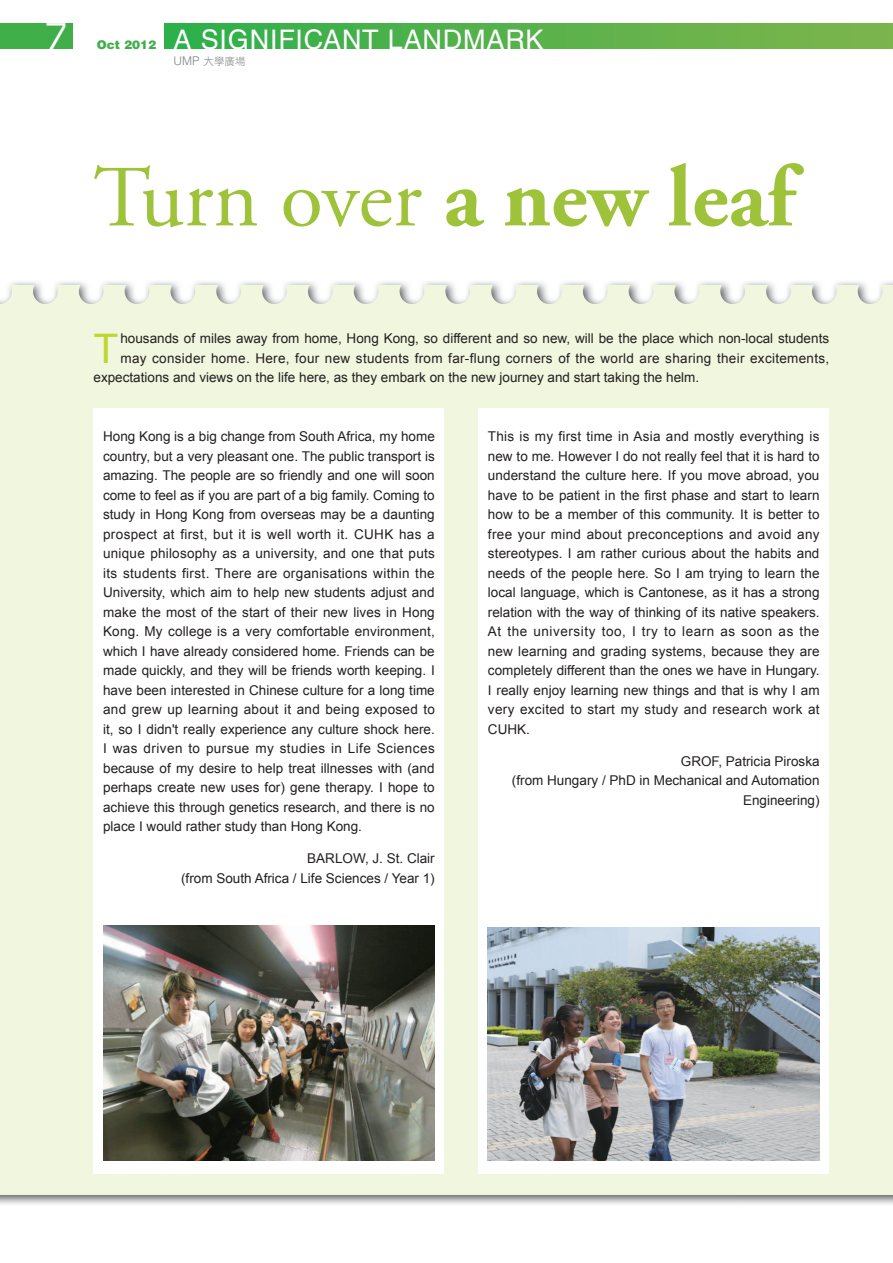
<style>
.page{position:relative;width:893px;height:1263px;background:#fff}
.page>*{position:absolute;margin:0;border:0;box-sizing:border-box;transform-origin:0 0}
.t1{font:87px "Adobe Garamond Pro";letter-spacing:-.005em;color:#9ec33a}
.t2{font:40.8px "Arial";color:#bed630}
.t3{font:34.5px "Eurostile";color:#fff}
.t4{font:27px "Helvetica LT Std";letter-spacing:.03em;color:#fff}
.t5{font:13.5px/19.5px "Arial";color:#231f20;text-align:justify}
.t6{font:13.5px "Arial";letter-spacing:.025em;color:#231f20}
.t7{font:900 12px "Helvetica LT Std";color:#40ae49}
.t8{font:10.5px "DF Hei HK W3";color:#808285}
.s1{font-family:"Helvetica LT Std";font-weight:300;font-size:12px}
.s2{font-weight:700}
</style>
<div class="page">
<div style="left:0;top:285px;width:893px;height:910px;background:#f1f6df"></div>
<div style="left:94px;top:408px;width:350px;height:766px;background:#fff"></div>
<div style="left:165px;top:23px;width:728px;height:26px;background:linear-gradient(to right,#2eb04b,#80b44c)"></div>
<div style="left:0;top:23px;width:72px;height:26px;background:#40ae49"></div>
<div style="left:478px;top:408px;width:351px;height:766px;background:#fff"></div>
<img style="left:103px;top:926px;width:332px;height:235px">
<img style="left:488px;top:927px;width:331px;height:234px">
<h3 class="t3" style="left:45px;top:16px;width:25px">7</h3>
<p class="t7" style="left:97px;top:37px;width:61px">Oct 2012</p>
<h3 class="t4" style="left:174px;top:24px;width:371px">A SIGNIFICANT LANDMARK</h3>
<p class="t8" style="left:174px;top:55px;width:73px"><span class="s1">UMP</span> 大學廣場</p>
<h1 class="t1" style="left:94px;top:146px;width:702px">Turn over <span class="s2">a new leaf</span></h1>
<h2 class="t2" style="left:94px;top:325px;width:26px">T</h2>
<p class="t5" style="left:120px;top:329px;width:710px">housands of miles away from home, Hong Kong, so different and so new, will be the place which non-local students</p>
<p class="t6" style="left:120px;top:350px;width:710px">may consider home. Here, four new students from far-flung corners of the world are sharing their excitements,</p>
<p class="t5" style="left:94px;top:368px;width:607px">expectations and views on the life here, as they embark on the new journey and start taking the helm.</p>
<p class="t5" style="left:103px;top:427px;width:333px">Hong Kong is a big change from South Africa, my home country, but a very pleasant one. The public transport is amazing. The people are so friendly and one will soon come to feel as if you are part of a big family. Coming to study in Hong Kong from overseas may be a daunting prospect at first, but it is well worth it. CUHK has a unique philosophy as a university, and one that puts its students first. There are organisations within the University, which aim to help new students adjust and make the most of the start of their new lives in Hong Kong. My college is a very comfortable environment, which I have already considered home. Friends can be made quickly, and they will be friends worth keeping. I have been interested in Chinese culture for a long time and grew up learning about it and being exposed to it, so I didn't really experience any culture shock here.<br>I was driven to pursue my studies in Life Sciences because of my desire to help treat illnesses with (and perhaps create new uses for) gene therapy. I hope to achieve this through genetics research, and there is no place I would rather study than Hong Kong.</p>
<p class="t5" style="left:181px;top:849px;width:255px;text-align:right">BARLOW, J. St. Clair<br>(from South Africa / Life Sciences / Year 1)</p>
<p class="t5" style="left:488px;top:427px;width:333px">This is my first time in Asia and mostly everything is new to me. However I do not really feel that it is hard to understand the culture here. If you move abroad, you have to be patient in the first phase and start to learn how to be a member of this community. It is better to free your mind about preconceptions and avoid any stereotypes. I am rather curious about the habits and needs of the people here. So I am trying to learn the local language, which is Cantonese, as it has a strong relation with the way of thinking of its native speakers.<br>At the university too, I try to learn as soon as the new learning and grading systems, because they are completely different than the ones we have in Hungary.<br>I really enjoy learning new things and that is why I am very excited to start my study and research work at CUHK.</p>
<p class="t5" style="left:512px;top:751px;width:309px;text-align:right">GROF, Patricia Piroska<br>(from Hungary / PhD in Mechanical and Automation<br>Engineering)</p>
</div>
